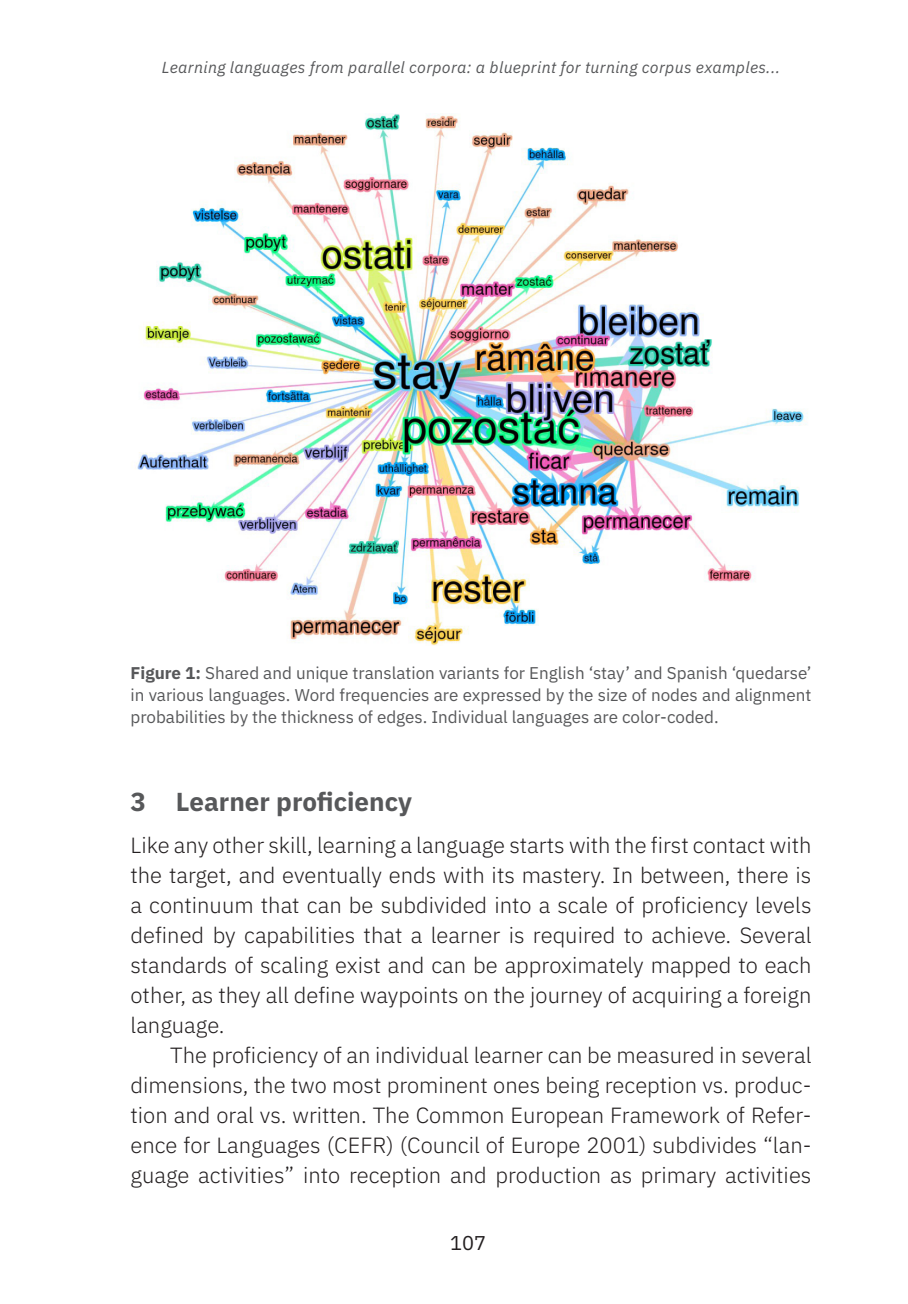
<style>
.page{position:relative;width:908px;height:1304px;background:#fff}
.page>*{position:absolute;margin:0;border:0;box-sizing:border-box;transform-origin:0 0}
.t1{font:700 26px "IBM Plex Sans";color:#57585a}
.t2{font:300 22px/30px "IBM Plex Sans";color:#231f20;text-align:justify}
.t3{font:20px "IBM Plex Sans";color:#231f20}
.Slike{font:17px/22px "IBM Plex Sans";color:#57585a;text-align:justify}
.t4{font:italic 16px "IBM Plex Sans";letter-spacing:.02em;color:#57585a}
.s1{font-weight:700}
</style>
<div class="page">
<img style="left:136px;top:113px;width:672px;height:532px">
<p class="t4" style="left:162px;top:55px;width:619px">Learning languages from parallel corpora: a blueprint for turning corpus examples...</p>
<p class="Slike" style="left:130px;top:660px;width:682px"><span class="s1">Figure 1:</span> Shared and unique translation variants for English ‘stay’ and Spanish ‘quedarse’ in various languages. Word frequencies are expressed by the size of nodes and alignment probabilities by the thickness of edges. Individual languages are color-coded.</p>
<p class="t1" style="left:130px;top:781px;width:283px">3 Learner proficiency</p>
<p class="t2" style="left:130px;top:828px;width:682px">Like any other skill, learning a language starts with the first contact with the target, and eventually ends with its mastery. In between, there is a continuum that can be subdivided into a scale of proficiency levels defined by capabilities that a learner is required to achieve. Several standards of scaling exist and can be approximately mapped to each other, as they all define waypoints on the journey of acquiring a foreign language.</p>
<p class="t2" style="left:130px;top:1038px;width:682px;text-indent:40px">The proficiency of an individual learner can be measured in several dimensions, the two most prominent ones being reception vs. produc&shy;tion and oral vs. written. The Common European Framework of Refer&shy;ence for Languages (CEFR) (Council of Europe 2001) subdivides “lan&shy;guage activities” into reception and production as primary activities</p>
<p class="t3" style="left:450px;top:1228px;width:37px">107</p>
</div>
